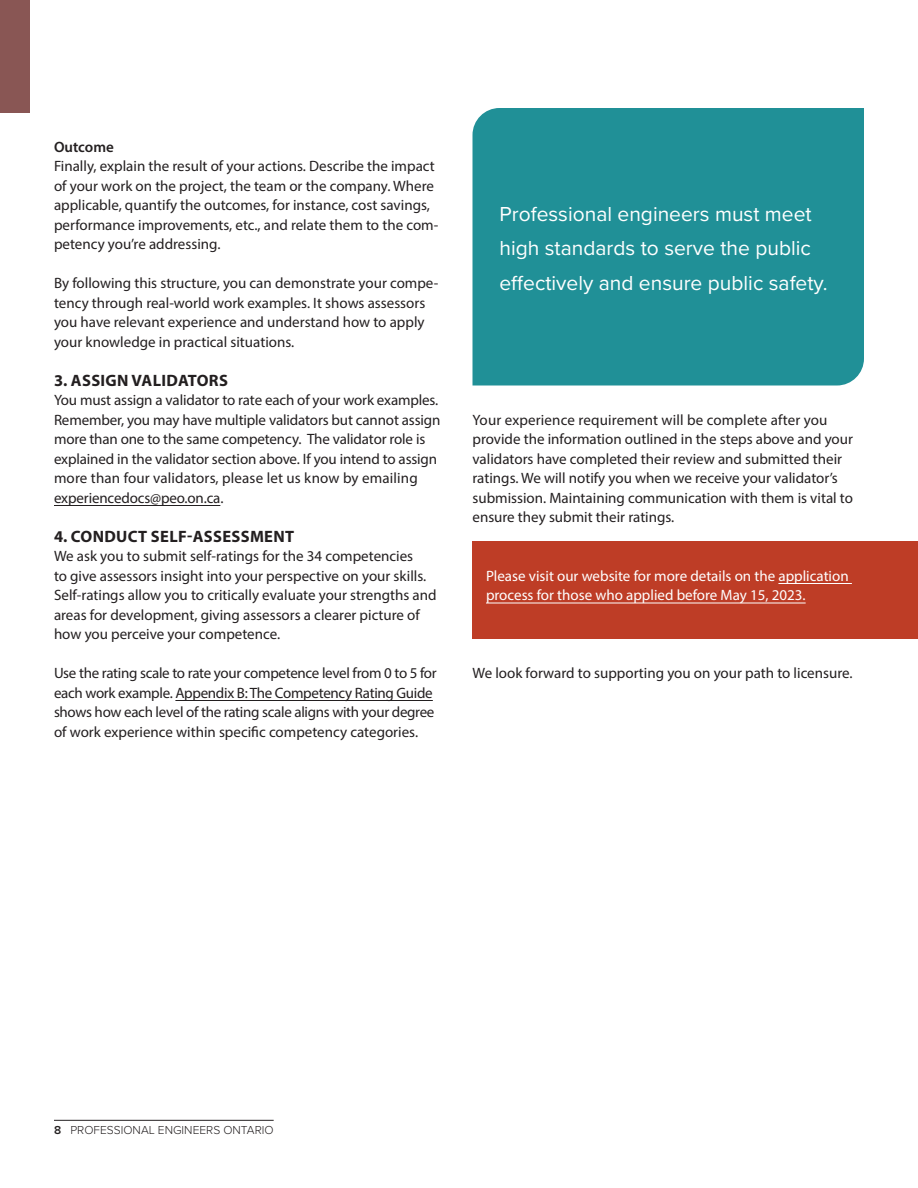
<style>
.page{position:relative;width:918px;height:1188px;background:#fff}
.page>*{position:absolute;margin:0;border:0;box-sizing:border-box;transform-origin:0 0}
.t1{font:21px/34.5px "Proxima Nova";color:#fff}
.t2{font:700 16.5px "Myriad Pro";letter-spacing:.02em;color:#231f20}
.t3{font:15px/19.5px "Myriad Pro";color:#231f20}
.t4{font:15px/19.5px "Myriad Pro";letter-spacing:-.02em;color:#231f20}
.t5{font:15px/19.5px "Myriad Pro";color:#fff}
.t6{font:600 15px "Myriad Pro";color:#231f20}
.t7{font:300 12px "Proxima Nova";color:#231f20}
.s1{font-weight:600}
</style>
<div class="page">
<hr style="left:54px;top:1120px;width:220px;height:1px;background:#231f20">
<hr style="left:54px;top:505px;width:166px;height:1px;background:#231f20">
<hr style="left:175px;top:700px;width:258px;height:1px;background:#231f20">
<div style="left:472px;top:108px;width:392px;height:278px;background:#209097"></div>
<div style="left:0;top:0;width:29px;height:112px;background:#895654"></div>
<div style="left:472px;top:542px;width:446px;height:97px;background:#be3d26"></div>
<hr style="left:778px;top:583px;width:74px;height:1px;background:#fff">
<hr style="left:486px;top:603px;width:320px;height:1px;background:#fff">
<p class="t6" style="left:54px;top:137px;width:61px">Outcome</p>
<p class="t3" style="left:54px;top:156px;width:386px">Finally, explain the result of your actions. Describe the impact of your work on the project, the team or the company. Where applicable, quantify the outcomes, for instance, cost savings, performance improvements, etc., and relate them to the com&shy;petency you’re addressing.</p>
<p class="t3" style="left:54px;top:273px;width:386px">By following this structure, you can demonstrate your compe&shy;tency through real-world work examples. It shows assessors you have relevant experience and understand how to apply your knowledge in practical situations.</p>
<p class="t2" style="left:54px;top:369px;width:175px">3. ASSIGN VALIDATORS</p>
<p class="t3" style="left:54px;top:390px;width:388px">You must assign a validator to rate each of your work examples.<br>Remember, you may have multiple validators but cannot assign more than one to the same competency. The validator role is explained in the validator section above. If you intend to assign more than four validators, please let us know by emailing experiencedocs@peo.on.ca.</p>
<p class="t2" style="left:54px;top:525px;width:242px">4. CONDUCT SELF-ASSESSMENT</p>
<p class="t3" style="left:54px;top:546px;width:384px">We ask you to submit self-ratings for the 34 competencies<br>to give assessors insight into your perspective on your skills.<br>Self-ratings allow you to critically evaluate your strengths and areas for development, giving assessors a clearer picture of how you perceive your competence.</p>
<p class="t4" style="left:54px;top:663px;width:384px">Use the rating scale to rate your competence level from 0 to 5 for each work example. Appendix B: The Competency Rating Guide shows how each level of the rating scale aligns with your degree of work experience within specific competency categories.</p>
<p class="t1" style="left:499px;top:195px;width:330px">Professional engineers must meet high standards to serve the public effectively and ensure public safety.</p>
<p class="t3" style="left:472px;top:409px;width:382px">Your experience requirement will be complete after you provide the information outlined in the steps above and your validators have completed their review and submitted their ratings. We will notify you when we receive your validator’s submission. Maintaining communication with them is vital to ensure they submit their ratings.</p>
<p class="t5" style="left:486px;top:565px;width:364px">Please visit our website for more details on the application process for those who applied before May 15, 2023.</p>
<p class="t3" style="left:472px;top:663px;width:382px">We look forward to supporting you on your path to licensure.</p>
<p class="t7" style="left:54px;top:1121px;width:221px"><span class="s1">8</span> PROFESSIONAL ENGINEERS ONTARIO</p>
</div>
